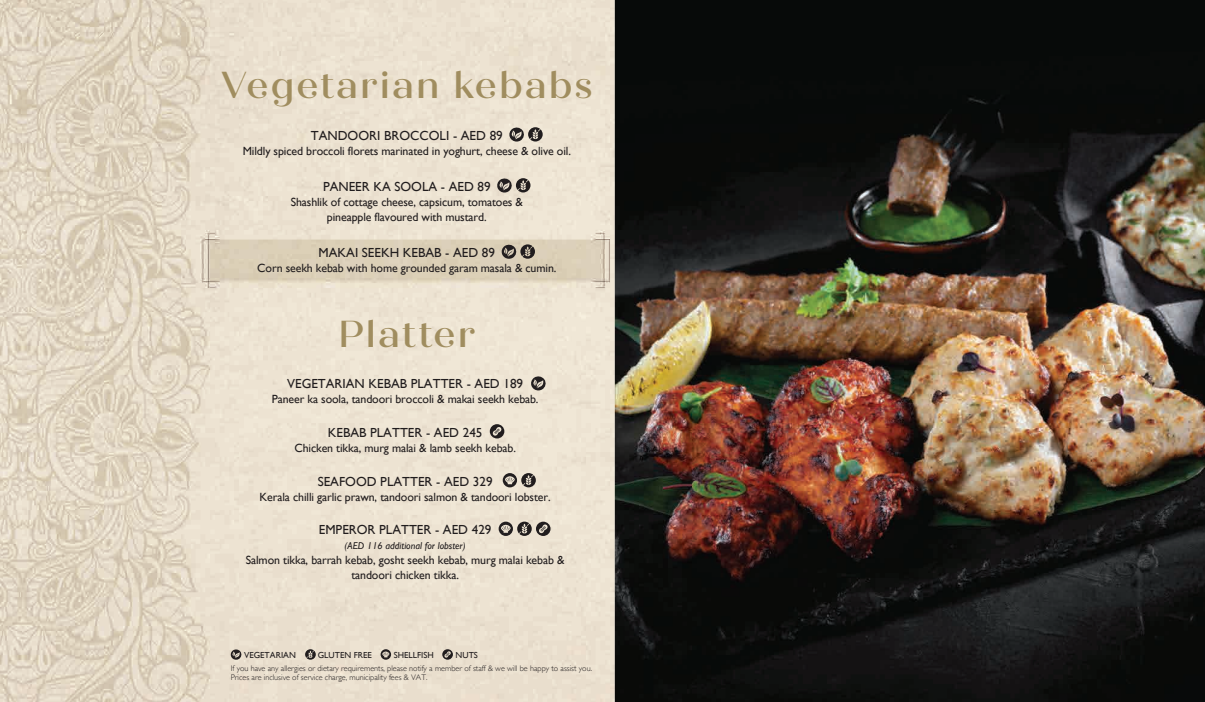
<style>
.page{position:relative;width:1205px;height:702px;background:#fff}
.page>*{position:absolute;margin:0;border:0;box-sizing:border-box;transform-origin:0 0}
.t1{font:500 37.5px "Quiche Display";letter-spacing:.055em;color:#a08d5f}
.t2{font:13.12px "Gill Sans";color:#211d1e}
.t3{font:11.88px/15px "Gill Sans";letter-spacing:-.01em;color:#211d1e;text-align:center}
.t4{font:italic 10px "Gill Sans";color:#211d1e}
.t5{font:8.75px "Gill Sans";color:#211d1e}
.t6{font:300 8.12px/9.8px "Gill Sans";color:#211d1e}
</style>
<div class="page">
<img style="left:0;top:0;width:1205px;height:702px">
<svg style="left:305px;top:649px;width:11px;height:10px"></svg>
<svg style="left:442px;top:649px;width:11px;height:10px"></svg>
<svg style="left:381px;top:649px;width:10px;height:10px"></svg>
<svg style="left:230px;top:648px;width:12px;height:11px"></svg>
<svg style="left:509px;top:127px;width:34px;height:15px"></svg>
<svg style="left:496px;top:178px;width:34px;height:14px"></svg>
<svg style="left:501px;top:244px;width:34px;height:15px"></svg>
<svg style="left:499px;top:521px;width:51px;height:15px"></svg>
<svg style="left:503px;top:473px;width:33px;height:14px"></svg>
<svg style="left:490px;top:424px;width:14px;height:14px"></svg>
<svg style="left:530px;top:375px;width:17px;height:15px"></svg>
<h1 class="t1" style="left:221px;top:63px;width:373px">Vegetarian kebabs</h1>
<p class="t2" style="left:311px;top:127px;width:193px">TANDOORI BROCCOLI - AED 89</p>
<p class="t3" style="left:243px;top:143px;width:330px">Mildly spiced broccoli florets marinated in yoghurt, cheese &amp; olive oil.</p>
<p class="t2" style="left:323px;top:179px;width:169px">PANEER KA SOOLA - AED 89</p>
<p class="t3" style="left:291px;top:194px;width:234px">Shashlik of cottage cheese, capsicum, tomatoes &amp; pineapple flavoured with mustard.</p>
<p class="t2" style="left:319px;top:245px;width:178px">MAKAI SEEKH KEBAB - AED 89</p>
<p class="t3" style="left:257px;top:260px;width:301px">Corn seekh kebab with home grounded garam masala &amp; cumin.</p>
<h1 class="t1" style="left:338px;top:311px;width:138px">Platter</h1>
<p class="t2" style="left:287px;top:376px;width:237px">VEGETARIAN KEBAB PLATTER - AED 189</p>
<p class="t3" style="left:272px;top:391px;width:268px">Paneer ka soola, tandoori broccoli &amp; makai seekh kebab.</p>
<p class="t2" style="left:328px;top:424px;width:156px">KEBAB PLATTER - AED 245</p>
<p class="t3" style="left:294px;top:440px;width:223px">Chicken tikka, murg malai &amp; lamb seekh kebab.</p>
<p class="t2" style="left:318px;top:473px;width:176px">SEAFOOD PLATTER - AED 329</p>
<p class="t3" style="left:260px;top:489px;width:293px">Kerala chilli garlic prawn, tandoori salmon &amp; tandoori lobster.</p>
<p class="t2" style="left:319px;top:522px;width:174px">EMPEROR PLATTER - AED 429</p>
<p class="t4" style="left:345px;top:540px;width:123px">(AED 116 additional for lobster)</p>
<p class="t3" style="left:246px;top:552px;width:320px">Salmon tikka, barrah kebab, gosht seekh kebab, murg malai kebab &amp; tandoori chicken tikka.</p>
<p class="t5" style="left:244px;top:650px;width:53px">VEGETARIAN</p>
<p class="t5" style="left:318px;top:650px;width:56px">GLUTEN FREE</p>
<p class="t5" style="left:394px;top:650px;width:42px">SHELLFISH</p>
<p class="t5" style="left:456px;top:650px;width:24px">NUTS</p>
<p class="t6" style="left:231px;top:662px;width:363px">If you have any allergies or dietary requirements, please notify a member of staff &amp; we will be happy to assist you.<br>Prices are inclusive of service charge, municipality fees &amp; VAT.</p>
</div>
